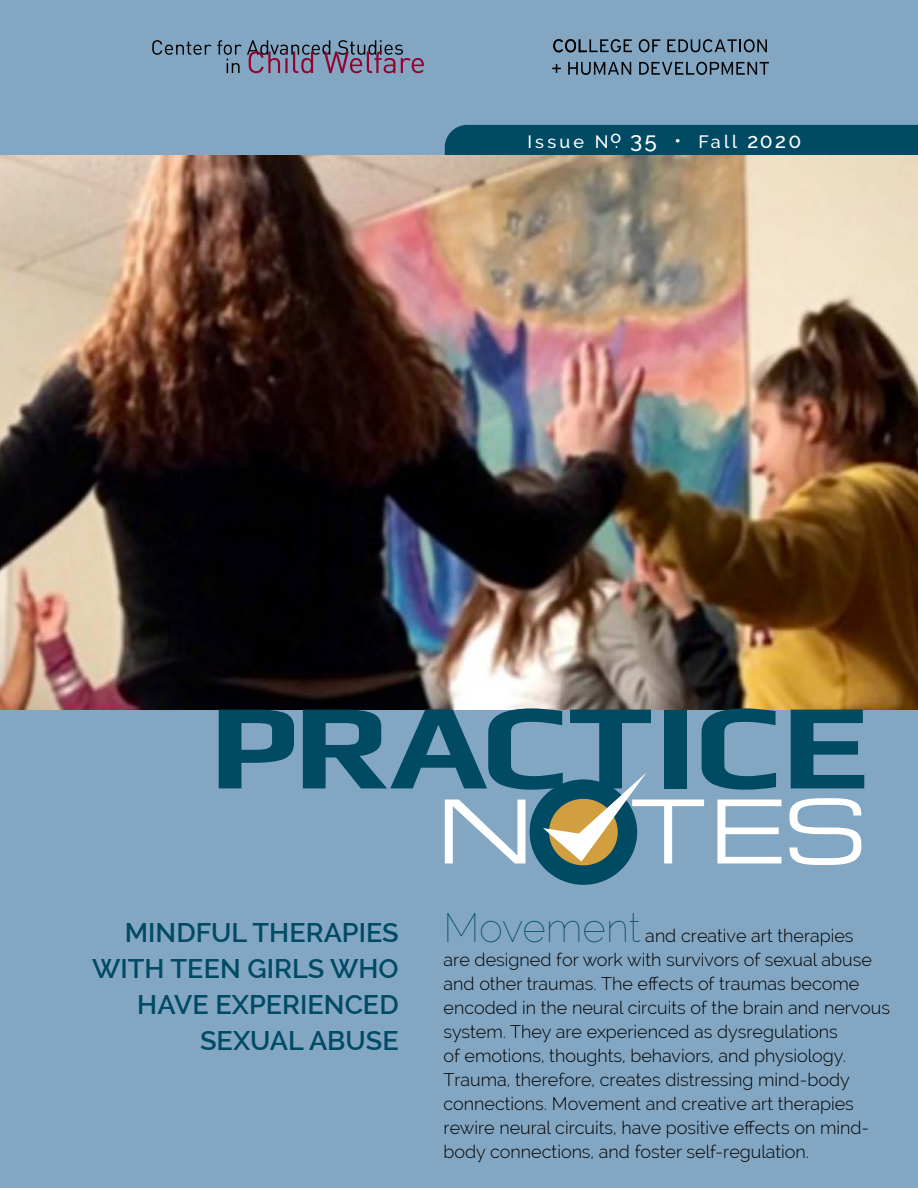
<style>
.page{position:relative;width:918px;height:1188px;background:#83a7c3}
.page>*{position:absolute;margin:0;border:0;box-sizing:border-box;transform-origin:0 0}
.t1{font:700 121.5px "Play";color:#004a64;scale:1.2 1}
.t2{font:85.35px "Michroma";color:#fff}
.main_body{font:100 40.5px "Raleway";letter-spacing:-.005em;color:#004a64}
.main_redheader{font:600 27px/36px "Raleway";color:#004a64;text-align:right}
.main_body-2{font:300 18px/24px "Raleway";color:#000}
.t3{font:500 18px "Raleway";letter-spacing:.17em;color:#fff}
.s1{font-size:22.5px}
.s2{font-weight:300;font-size:20.55px}
.s3{font-size:21px}
</style>
<div class="page">
<svg style="left:152px;top:40px;width:59px;height:15px"></svg>
<svg style="left:217px;top:40px;width:207px;height:33px"></svg>
<svg style="left:553px;top:39px;width:79px;height:13px"></svg>
<svg style="left:639px;top:39px;width:21px;height:13px"></svg>
<svg style="left:667px;top:39px;width:100px;height:13px"></svg>
<svg style="left:552px;top:64px;width:9px;height:9px"></svg>
<svg style="left:568px;top:62px;width:63px;height:13px"></svg>
<svg style="left:639px;top:62px;width:130px;height:13px"></svg>
<div style="left:445px;top:125px;width:473px;height:31px;background:#004a64"></div>
<img style="left:0;top:156px;width:918px;height:554px">
<svg style="left:539px;top:789px;width:88px;height:86px"></svg>
<div style="left:530px;top:779px;width:107px;height:106px;border:19px solid #004a64;border-radius:50%"></div>
<svg style="left:543px;top:773px;width:103px;height:89px"></svg>
<p class="t3" style="left:527px;top:131px;width:276px">Issue No. <span class="s1">35</span> <span class="s2">•</span> Fall <span class="s3">2020</span></p>
<p class="t1" style="left:208px;top:675px;width:552px">PRACTICE</p>
<p class="t2" style="left:437px;top:784px;width:431px">N TES</p>
<p class="main_redheader" style="left:92px;top:914px;width:308px">MINDFUL THERAPIES<br>WITH TEEN GIRLS WHO<br>HAVE EXPERIENCED<br>SEXUAL ABUSE</p>
<p class="main_body" style="left:444px;top:904px;width:199px">Movement</p>
<p class="main_body-2" style="left:444px;top:924px;width:448px;text-indent:202px">and creative art therapies<br>are designed for work with survivors of sexual abuse and other traumas. The effects of traumas become encoded in the neural circuits of the brain and nervous system. They are experienced as dysregulations<br>of emotions, thoughts, behaviors, and physiology.<br>Trauma, therefore, creates distressing mind-body connections. Movement and creative art therapies rewire neural circuits, have positive effects on mind&shy;body connections, and foster self-regulation.</p>
</div>
